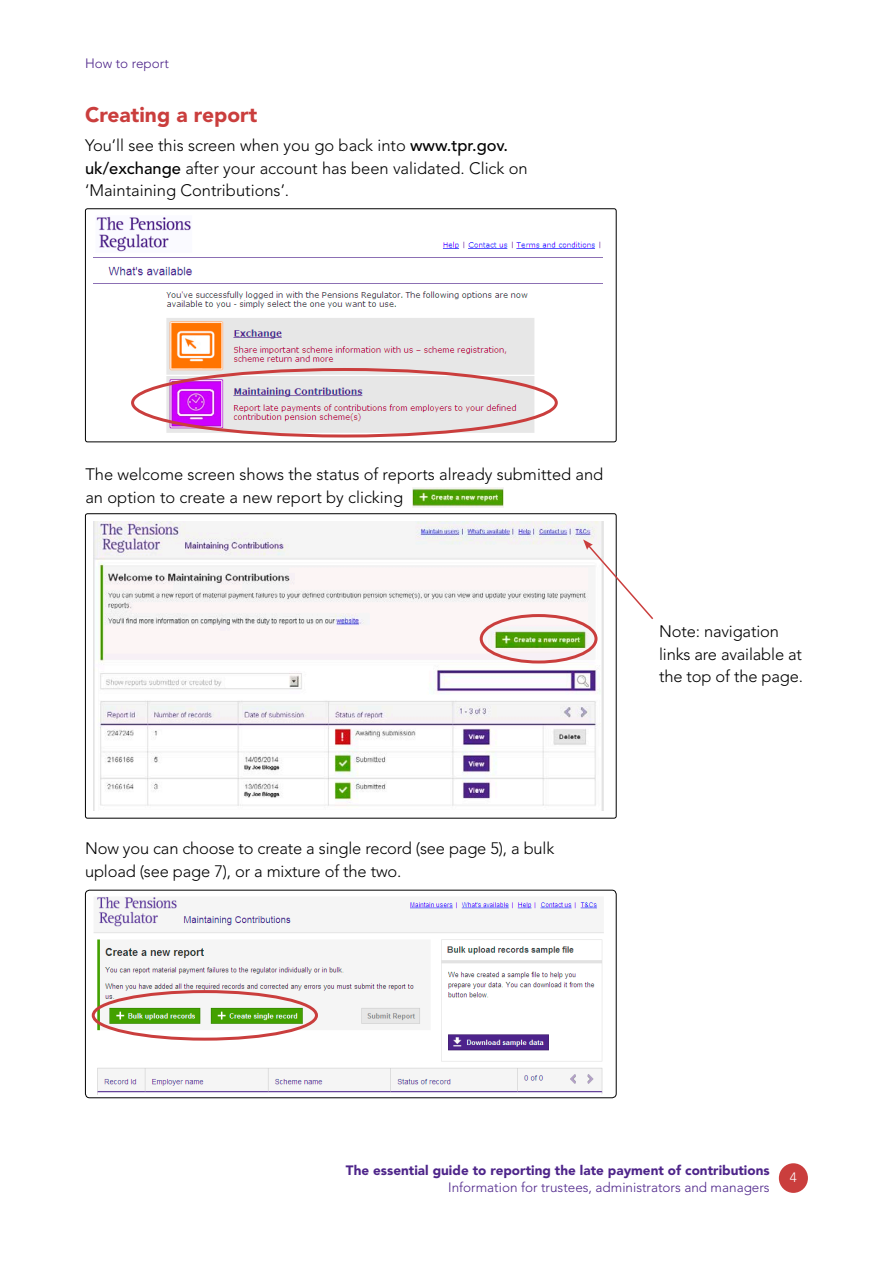
<style>
.page{position:relative;width:893px;height:1263px;background:#fff}
.page>*{position:absolute;margin:0;border:0;box-sizing:border-box;transform-origin:0 0}
.t1{font:900 21px "Avenir LT Std";color:#ca3e3d}
.t2{font:300 16.5px/22.5px "Avenir LT Std";color:#000}
.t3{font:300 13.5px "Avenir LT Std";color:#4e258a}
.t4{font:900 13.5px "Avenir LT Std";color:#4e258a}
.t5{font:300 13.5px "Avenir LT Std";color:#fff}
.s1{font-weight:500}
</style>
<div class="page">
<img style="left:94px;top:521px;width:510px;height:289px">
<div style="left:85px;top:208px;width:532px;height:234px;border:1px solid #000;border-radius:2px"></div>
<img style="left:94px;top:216px;width:509px;height:220px">
<svg style="left:583px;top:539px;width:71px;height:82px"></svg>
<div style="left:480px;top:614px;width:117px;height:49px;border:3px solid #ca3e3d;border-radius:50%"></div>
<div style="left:131px;top:368px;width:427px;height:69px;border:3px solid #ca3e3d;border-radius:50%"></div>
<img style="left:412px;top:488px;width:92px;height:19px">
<div style="left:85px;top:890px;width:532px;height:208px;border:1px solid #000;border-radius:4px"></div>
<img style="left:94px;top:897px;width:510px;height:198px">
<div style="left:92px;top:990px;width:226px;height:51px;border:3px solid #ca3e3d;border-radius:50%"></div>
<div style="left:779px;top:1163px;width:29px;height:30px;background:#ca3e3d;border-radius:50%"></div>
<p class="t3" style="left:85px;top:55px;width:85px">How to report</p>
<h3 class="t1" style="left:85px;top:102px;width:174px">Creating a report</h3>
<p class="t2" style="left:85px;top:134px;width:444px">You’ll see this screen when you go back into <span class="s1">www.tpr.gov. uk/exchange</span> after your account has been validated. Click on ‘Maintaining Contributions’.</p>
<p class="t2" style="left:85px;top:463px;width:519px">The welcome screen shows the status of reports already submitted and an option to create a new report by clicking</p>
<p class="t2" style="left:659px;top:620px;width:145px">Note: navigation links are available at the top of the page.</p>
<p class="t2" style="left:85px;top:837px;width:471px">Now you can choose to create a single record (see page 5), a bulk upload (see page 7), or a mixture of the two.</p>
<p class="t4" style="left:346px;top:1162px;width:425px">The essential guide to reporting the late payment of contributions</p>
<p class="t3" style="left:448px;top:1179px;width:323px">Information for trustees, administrators and managers</p>
<p class="t5" style="left:790px;top:1170px;width:9px">4</p>
</div>
